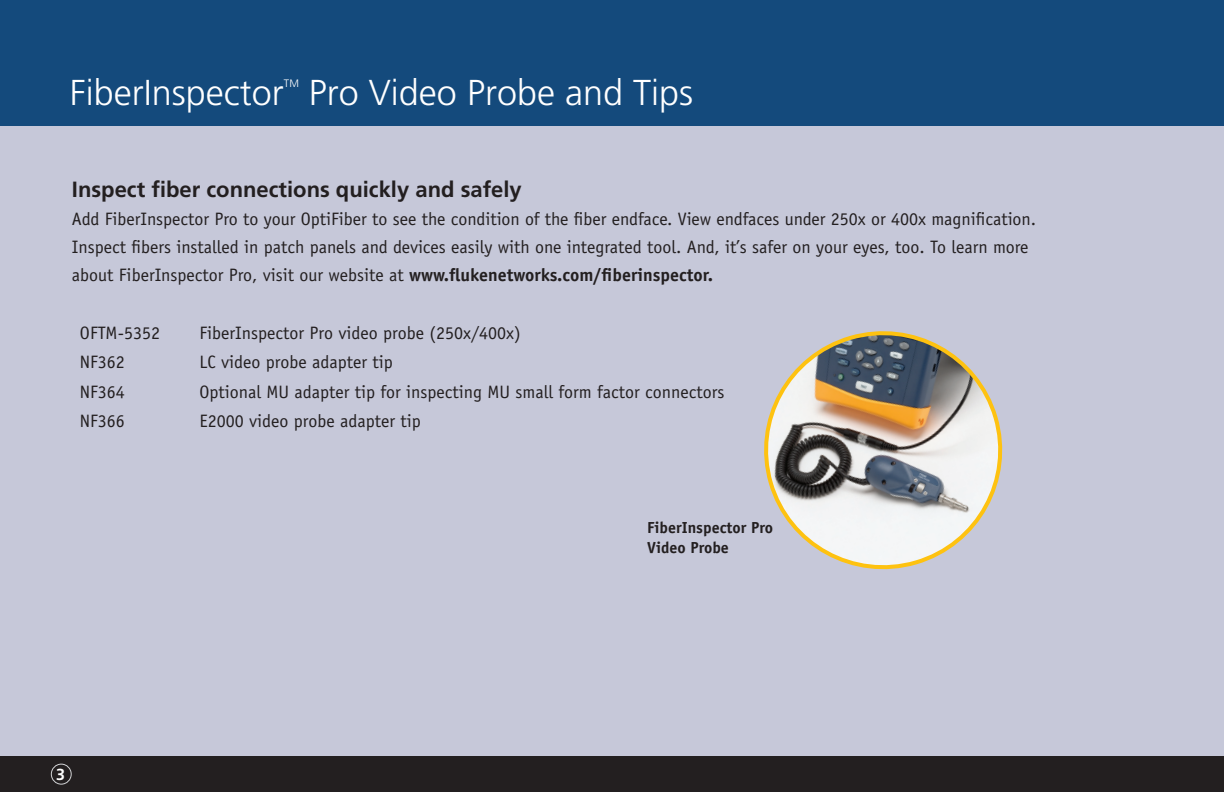
<style>
.page{position:relative;width:1224px;height:792px;background:#fff}
.page>*{position:absolute;margin:0;border:0;box-sizing:border-box;transform-origin:0 0}
.Page_title{font:300 36px "Frutiger";color:#fff}
.Frutiger_subhead{font:700 22px "Frutiger";color:#231f20}
.TOC_tabs{font:18px/28px "Officina Sans";color:#231f20}
.Product_photo_name{font:700 16px "Officina Sans";color:#231f20}
.Page_title-2{font:300 10.8px "Frutiger";color:#fff}
.s1{font-weight:700}
</style>
<div class="page">
<div style="left:0;top:108px;width:1224px;height:666px;background:#c6c8d9"></div>
<div style="left:0;top:0;width:1224px;height:126px;background:#144a7c"></div>
<div style="left:0;top:756px;width:1224px;height:36px;background:#231f20"></div>
<div style="left:51px;top:764px;width:21px;height:21px;border:1px solid #d1d2d4;border-radius:50%"></div>
<svg style="left:764px;top:331px;width:239px;height:239px"></svg>
<p class="Page_title" style="left:70px;top:72px;width:215px">FiberInspector</p>
<p class="Page_title-2" style="left:284px;top:77px;width:17px">TM</p>
<p class="Page_title" style="left:309px;top:72px;width:386px">Pro Video Probe and Tips</p>
<p class="Frutiger_subhead" style="left:72px;top:177px;width:451px">Inspect fiber connections quickly and safely</p>
<p class="TOC_tabs" style="left:72px;top:205px;width:963px">Add FiberInspector Pro to your OptiFiber to see the condition of the fiber endface. View endfaces under 250x or 400x magnification.<br>Inspect fibers installed in patch panels and devices easily with one integrated tool. And, it’s safer on your eyes, too. To learn more about FiberInspector Pro, visit our website at <span class="s1">www.flukenetworks.com/fiberinspector.</span></p>
<p class="TOC_tabs" style="left:80px;top:319px;width:82px">OFTM-5352</p>
<p class="TOC_tabs" style="left:199px;top:319px;width:323px">FiberInspector Pro video probe (250x/400x)</p>
<p class="TOC_tabs" style="left:80px;top:348px;width:46px">NF362</p>
<p class="TOC_tabs" style="left:199px;top:348px;width:195px">LC video probe adapter tip</p>
<p class="TOC_tabs" style="left:80px;top:378px;width:46px">NF364</p>
<p class="TOC_tabs" style="left:199px;top:378px;width:527px">Optional MU adapter tip for inspecting MU small form factor connectors</p>
<p class="TOC_tabs" style="left:80px;top:407px;width:46px">NF366</p>
<p class="TOC_tabs" style="left:199px;top:407px;width:223px">E2000 video probe adapter tip</p>
<p class="Product_photo_name" style="left:647px;top:518px;width:127px">FiberInspector Pro</p>
<p class="Product_photo_name" style="left:647px;top:538px;width:83px">Video Probe</p>
</div>
